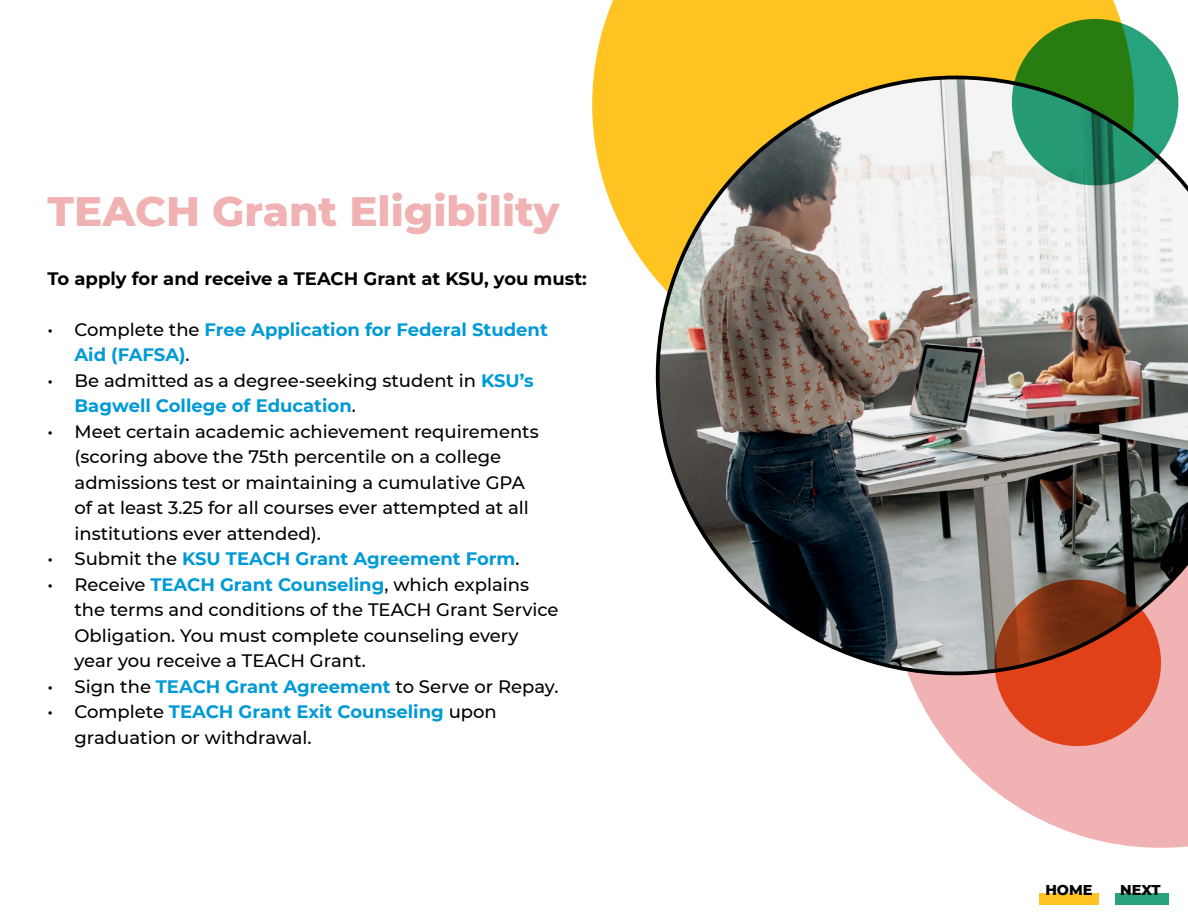
<style>
.page{position:relative;width:1188px;height:918px;background:#fff}
.page>*{position:absolute;margin:0;border:0;box-sizing:border-box;transform-origin:0 0}
.t1{font:800 42px "Montserrat";color:#f0b2b2}
.t2{font:500 18px/25.5px "Montserrat";color:#000}
.t3{font:700 18px/25.5px "Montserrat";color:#009ad6}
.t4{font:700 18px "Montserrat";color:#000}
.t5{font:800 14.55px "Montserrat";color:#000}
.s1{font-weight:500;color:#000}
.s2{font-weight:700;color:#009ad6}
</style>
<div class="page">
<svg style="left:908px;top:675px;width:280px;height:173px;fill:#f0b2b2"></svg>
<svg style="left:592px;top:0;width:541px;height:375px;fill:#ffc421"></svg>
<img style="left:656px;top:76px;width:532px;height:599px">
<svg style="left:1012px;top:19px;width:166px;height:166px"></svg>
<svg style="left:991px;top:577px;width:173px;height:172px"></svg>
<div style="left:1115px;top:893px;width:54px;height:12px;background:#28a27c"></div>
<div style="left:1040px;top:893px;width:59px;height:12px;background:#ffc421"></div>
<h1 class="t1" style="left:48px;top:180px;width:514px">TEACH Grant Eligibility</h1>
<p class="t4" style="left:48px;top:265px;width:541px">To apply for and receive a TEACH Grant at KSU, you must:</p>
<p class="t3" style="left:75px;top:316px;width:475px;text-indent:-27px"><span class="s1">• Complete the</span> Free Application for Federal Student<br>Aid (FAFSA)<span class="s1">.</span></p>
<p class="t2" style="left:75px;top:367px;width:461px;text-indent:-27px">• Be admitted as a degree-seeking student in <span class="s2">KSU’s<br>Bagwell College of Education</span>.</p>
<p class="t2" style="left:75px;top:418px;width:466px;text-indent:-27px">• Meet certain academic achievement requirements (scoring above the 75th percentile on a college admissions test or maintaining a cumulative GPA of at least 3.25 for all courses ever attempted at all institutions ever attended).</p>
<p class="t3" style="left:48px;top:545px;width:474px"><span class="s1">• Submit the</span> KSU TEACH Grant Agreement Form<span class="s1">.</span></p>
<p class="t2" style="left:75px;top:571px;width:486px;text-indent:-27px">• Receive <span class="s2">TEACH Grant Counseling</span>, which explains the terms and conditions of the TEACH Grant Service Obligation. You must complete counseling every year you receive a TEACH Grant.</p>
<p class="t2" style="left:48px;top:673px;width:512px">• Sign the <span class="s2">TEACH Grant Agreement</span> to Serve or Repay.</p>
<p class="t2" style="left:75px;top:698px;width:424px;text-indent:-27px">• Complete <span class="s2">TEACH Grant Exit Counseling</span> upon graduation or withdrawal.</p>
<p class="t5" style="left:1045px;top:880px;width:49px">HOME</p>
<p class="t5" style="left:1120px;top:880px;width:42px">NEXT</p>
</div>
